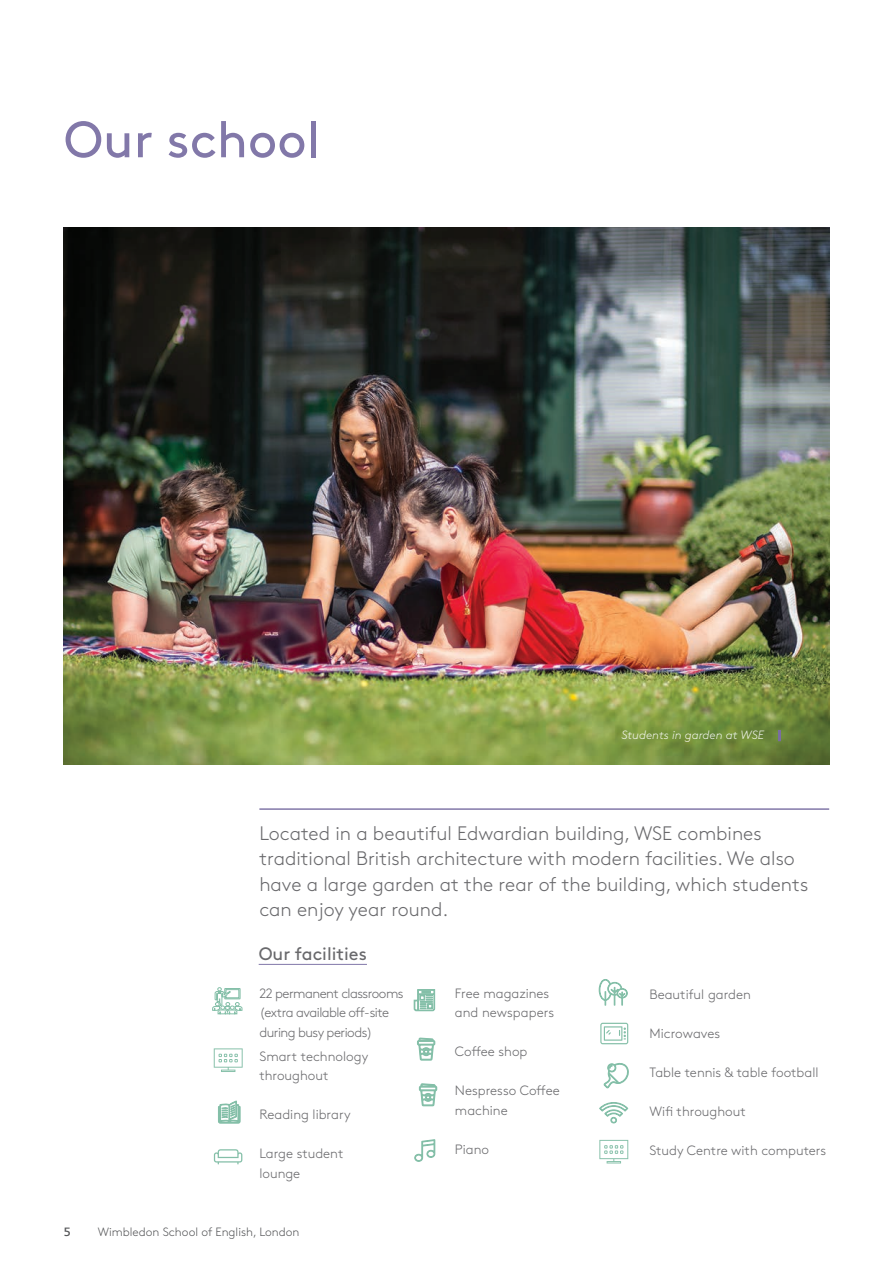
<style>
.page{position:relative;width:893px;height:1263px;background:#fff}
.page>*{position:absolute;margin:0;border:0;box-sizing:border-box;transform-origin:0 0}
.t1{font:51px "Brown Std";color:#8278a9}
.t2{font:300 19.5px/25.5px "Brown Std";color:#69696c}
.t3{font:18px "Brown Std";color:#69696c}
.t4{font:300 13.5px/19.5px "Brown Std";color:#69696c}
.t5{font:300 13.5px/19.5px "Brown Std";letter-spacing:-.04em;color:#69696c}
.t6{font:300 12px "Brown Std";color:#57585a}
.t7{font:italic 300 12px "Brown Std";color:#fff}
.t8{font:700 12px "Caecilia LT Pro 75";color:#57585a}
</style>
<div class="page">
<img style="left:64px;top:228px;width:765px;height:536px">
<hr style="left:259px;top:808px;width:570px;height:2px;background:#8278a9">
<svg style="left:778px;top:730px;width:3px;height:11px"></svg>
<svg style="left:598px;top:979px;width:30px;height:27px"></svg>
<svg style="left:417px;top:1037px;width:18px;height:24px"></svg>
<svg style="left:218px;top:1101px;width:22px;height:22px"></svg>
<svg style="left:599px;top:1102px;width:30px;height:22px"></svg>
<svg style="left:604px;top:1063px;width:25px;height:25px"></svg>
<svg style="left:414px;top:1139px;width:22px;height:23px"></svg>
<svg style="left:414px;top:989px;width:21px;height:22px"></svg>
<svg style="left:212px;top:987px;width:31px;height:27px"></svg>
<svg style="left:214px;top:1149px;width:28px;height:15px"></svg>
<svg style="left:214px;top:1048px;width:29px;height:24px"></svg>
<svg style="left:600px;top:1023px;width:28px;height:21px"></svg>
<svg style="left:419px;top:1083px;width:18px;height:24px"></svg>
<hr style="left:259px;top:964px;width:108px;height:1px;background:#8278a9">
<svg style="left:599px;top:1140px;width:29px;height:23px"></svg>
<h1 class="t1" style="left:64px;top:110px;width:258px">Our school</h1>
<p class="t7" style="left:621px;top:728px;width:144px">Students in garden at WSE</p>
<h2 class="t2" style="left:259px;top:820px;width:550px">Located in a beautiful Edwardian building, WSE combines traditional British architecture with modern facilities. We also have a large garden at the rear of the building, which students can enjoy year round.</h2>
<h3 class="t3" style="left:259px;top:943px;width:110px">Our facilities</h3>
<p class="t5" style="left:259px;top:983px;width:146px">22 permanent classrooms (extra available off-site during busy periods)</p>
<p class="t4" style="left:259px;top:1046px;width:110px">Smart technology throughout</p>
<p class="t4" style="left:259px;top:1105px;width:93px">Reading library</p>
<p class="t4" style="left:259px;top:1144px;width:86px">Large student lounge</p>
<p class="t8" style="left:64px;top:1224px;width:9px">5</p>
<p class="t6" style="left:98px;top:1225px;width:203px">Wimbledon School of English, London</p>
<p class="t4" style="left:455px;top:983px;width:101px">Free magazines and newspapers</p>
<p class="t4" style="left:455px;top:1042px;width:74px">Coffee shop</p>
<p class="t4" style="left:455px;top:1081px;width:106px">Nespresso Coffee machine</p>
<p class="t4" style="left:455px;top:1139px;width:36px">Piano</p>
<p class="t4" style="left:649px;top:985px;width:103px">Beautiful garden</p>
<p class="t4" style="left:649px;top:1024px;width:72px">Microwaves</p>
<p class="t4" style="left:649px;top:1063px;width:171px">Table tennis &amp; table football</p>
<p class="t4" style="left:649px;top:1102px;width:98px">Wifi throughout</p>
<p class="t4" style="left:649px;top:1141px;width:178px">Study Centre with computers</p>
</div>
